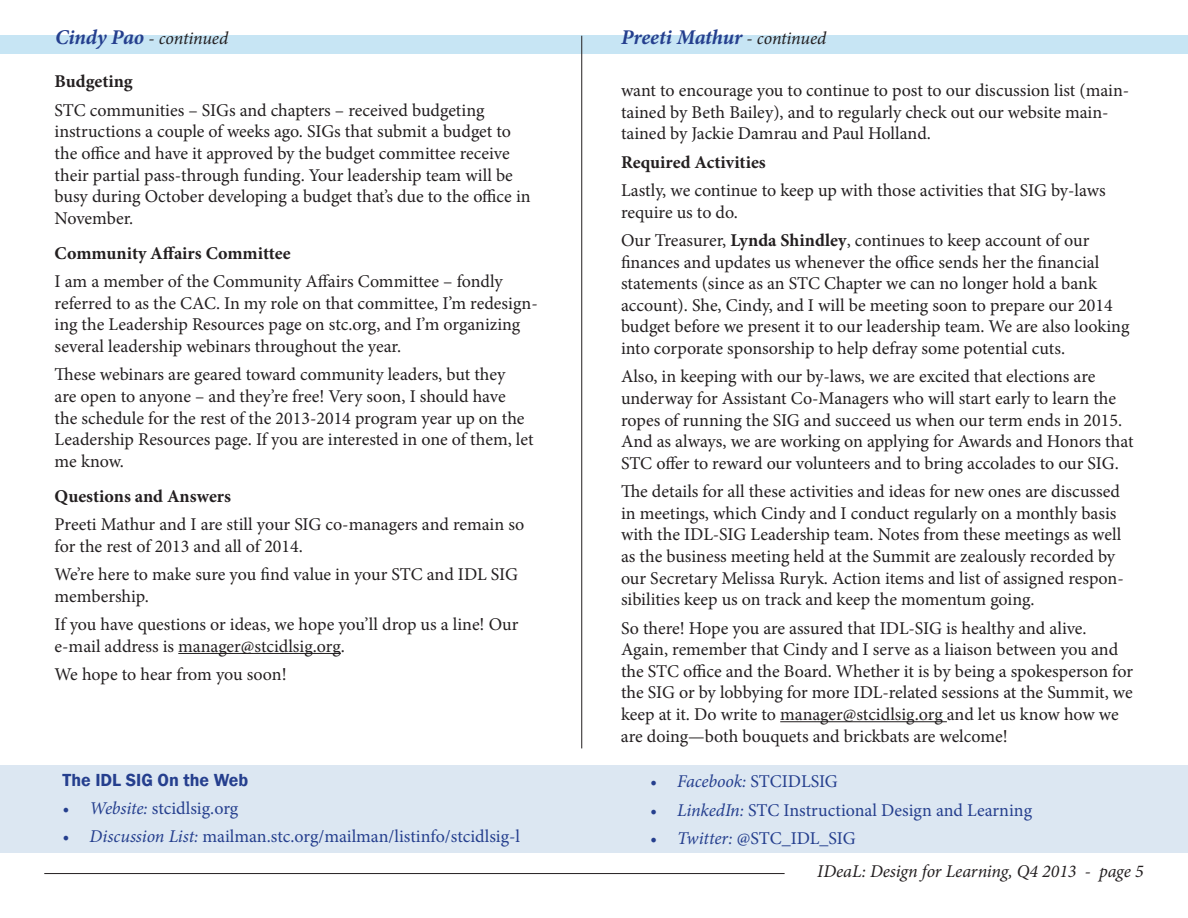
<style>
.page{position:relative;width:1188px;height:918px;background:#fff}
.page>*{position:absolute;margin:0;border:0;box-sizing:border-box;transform-origin:0 0}
.t1{font:italic 700 21px "Minion Pro";letter-spacing:-.005em;color:#253f8e}
.t2{font:18px/21.6px "Minion Pro";letter-spacing:-.005em;color:#231f20}
.t3{font:18px "Minion Pro";letter-spacing:-.005em;color:#253f8e}
.t4{font:700 18px "Minion Pro";color:#231f20}
.t5{font:italic 18px "Minion Pro";letter-spacing:-.005em;color:#231f20}
.t6{font:italic 18px "Minion Pro";letter-spacing:-.005em;color:#253f8e}
.t7{font:600 18px "Franklin Gothic";color:#253f8e}
.s1{font-weight:700;font-size:21px;color:#253f8e}
.s2{font-style:normal}
.s3{font-weight:400;font-style:normal;font-size:18px;color:#231f20}
.s4{font-weight:400;font-size:18px;color:#231f20}
.s5{font-weight:700}
.s6{font-style:italic}
</style>
<div class="page">
<hr style="left:44px;top:873px;width:741px;height:1px;background:#231f20">
<hr style="left:178px;top:653px;width:163px;height:1px;background:#231f20">
<div style="left:0;top:36px;width:1188px;height:18px;background:#c7e5f4"></div>
<hr style="left:780px;top:721px;width:167px;height:1px;background:#231f20">
<div style="left:0;top:765px;width:1188px;height:87px;background:#dce7f2"></div>
<hr style="left:581px;top:36px;width:1px;height:712px;background:#231f20">
<p class="t5" style="left:55px;top:26px;width:175px"><span class="s1">Cindy Pao</span> <span class="s2">-</span> continued</p>
<p class="t1" style="left:621px;top:23px;width:207px">Preeti Mathur <span class="s3">-</span> <span class="s4">continued</span></p>
<p class="t2" style="left:621px;top:80px;width:510px">want to encourage you to continue to post to our discussion list (main&shy;tained by Beth Bailey), and to regularly check out our website main&shy;tained by Jackie Damrau and Paul Holland.</p>
<p class="t4" style="left:621px;top:149px;width:146px">Required Activities</p>
<p class="t2" style="left:621px;top:180px;width:486px">Lastly, we continue to keep up with those activities that SIG by-laws require us to do.</p>
<p class="t2" style="left:621px;top:230px;width:510px">Our Treasurer, <span class="s5">Lynda Shindley</span>, continues to keep account of our finances and updates us whenever the office sends her the financial statements (since as an STC Chapter we can no longer hold a bank account). She, Cindy, and I will be meeting soon to prepare our 2014 budget before we present it to our leadership team. We are also looking into corporate sponsorship to help defray some potential cuts.</p>
<p class="t2" style="left:621px;top:366px;width:514px">Also, in keeping with our by-laws, we are excited that elections are underway for Assistant Co-Managers who will start early to learn the ropes of running the SIG and succeed us when our term ends in 2015.<br>And as always, we are working on applying for Awards and Honors that STC offer to reward our volunteers and to bring accolades to our SIG.</p>
<p class="t2" style="left:621px;top:481px;width:504px">The details for all these activities and ideas for new ones are discussed in meetings, which Cindy and I conduct regularly on a monthly basis with the IDL-SIG Leadership team. Notes from these meetings as well as the business meeting held at the Summit are zealously recorded by our Secretary Melissa Ruryk. Action items and list of assigned respon&shy;sibilities keep us on track and keep the momentum going.</p>
<p class="t2" style="left:621px;top:617px;width:514px">So there! Hope you are assured that IDL-SIG is healthy and alive.<br>Again, remember that Cindy and I serve as a liaison between you and the STC office and the Board. Whether it is by being a spokesperson for the SIG or by lobbying for more IDL-related sessions at the Summit, we keep at it. Do write to manager@stcidlsig.org and let us know how we are doing—both bouquets and brickbats are welcome!</p>
<p class="t7" style="left:63px;top:769px;width:187px">The IDL SIG On the Web</p>
<p class="t3" style="left:63px;top:796px;width:177px"><span class="s6">• Website:</span> stcidlsig.org</p>
<p class="t3" style="left:63px;top:825px;width:459px"><span class="s6">• Discussion List:</span> mailman.stc.org/mailman/listinfo/stcidlsig-l</p>
<p class="t4" style="left:55px;top:69px;width:80px">Budgeting</p>
<p class="t2" style="left:55px;top:99px;width:478px">STC communities – SIGs and chapters – received budgeting instructions a couple of weeks ago. SIGs that submit a budget to the office and have it approved by the budget committee receive their partial pass-through funding. Your leadership team will be busy during October developing a budget that’s due to the office in November.</p>
<p class="t4" style="left:55px;top:240px;width:238px">Community Affairs Committee</p>
<p class="t2" style="left:55px;top:271px;width:485px">I am a member of the Community Affairs Committee – fondly referred to as the CAC. In my role on that committee, I’m redesign&shy;ing the Leadership Resources page on stc.org, and I’m organizing several leadership webinars throughout the year.</p>
<p class="t2" style="left:55px;top:364px;width:481px">These webinars are geared toward community leaders, but they<br>are open to anyone – and they’re free! Very soon, I should have<br>the schedule for the rest of the 2013-2014 program year up on the Leadership Resources page. If you are interested in one of them, let me know.</p>
<p class="t4" style="left:55px;top:483px;width:178px">Questions and Answers</p>
<p class="t2" style="left:55px;top:514px;width:471px">Preeti Mathur and I are still your SIG co-managers and remain so for the rest of 2013 and all of 2014.</p>
<p class="t2" style="left:55px;top:564px;width:465px">We’re here to make sure you find value in your STC and IDL SIG membership.</p>
<p class="t2" style="left:55px;top:614px;width:465px">If you have questions or ideas, we hope you’ll drop us a line! Our e-mail address is manager@stcidlsig.org.</p>
<p class="t2" style="left:55px;top:664px;width:234px">We hope to hear from you soon!</p>
<p class="t6" style="left:650px;top:769px;width:189px">• Facebook: <span class="s2">STCIDLSIG</span></p>
<p class="t3" style="left:650px;top:798px;width:383px"><span class="s6">• LinkedIn:</span> STC Instructional Design and Learning</p>
<p class="t3" style="left:650px;top:826px;width:207px"><span class="s6">• Twitter:</span> @STC_IDL_SIG</p>
<p class="t5" style="left:817px;top:859px;width:328px">IDeaL: Design for Learning, Q4 2013 - page 5</p>
</div>
